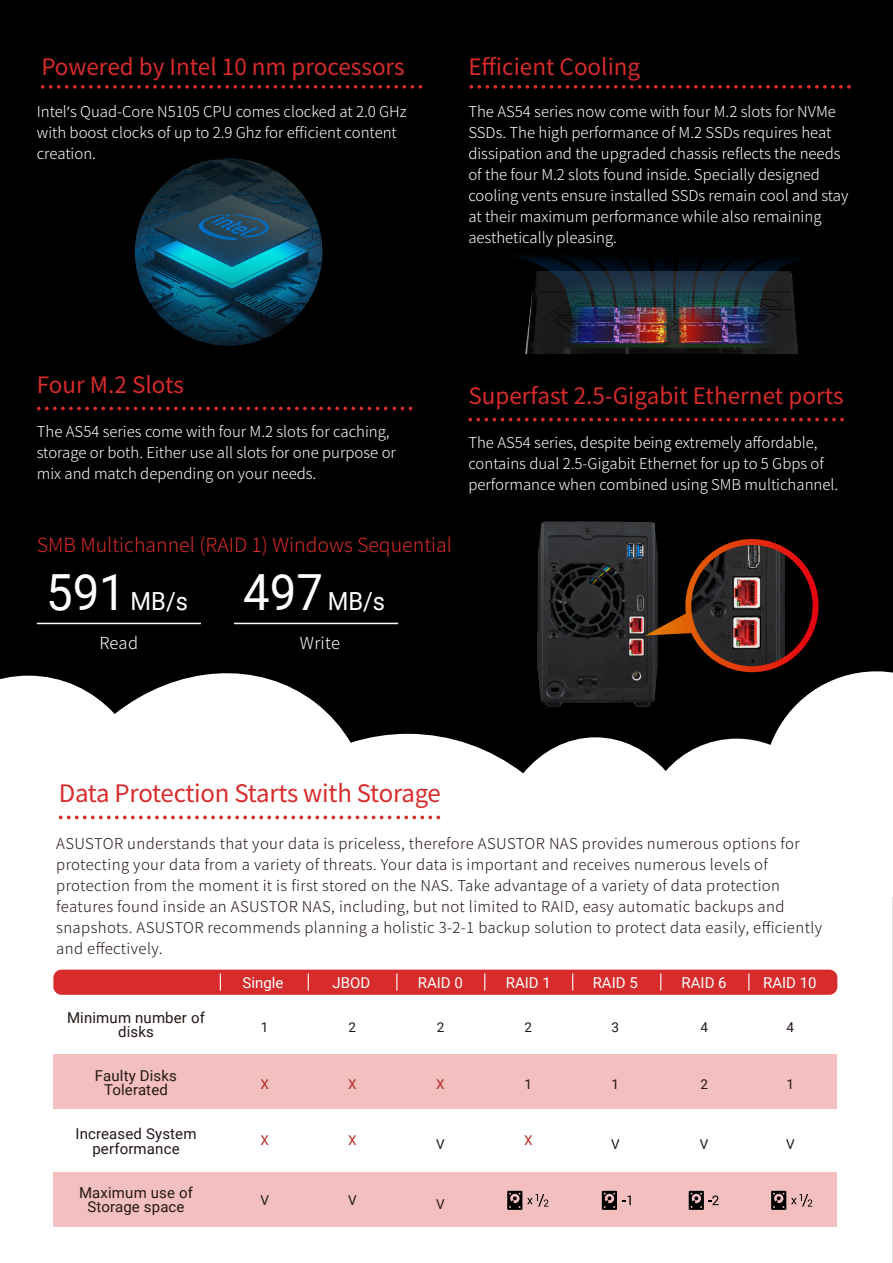
<style>
.page{position:relative;width:893px;height:1263px;background:#000}
.page>*{position:absolute;margin:0;border:0;box-sizing:border-box;transform-origin:0 0}
.t1{font:24.9px "Roboto";color:#fff;scale:.95 1}
.t2{font:24px "Noto Sans CJ Ktc";letter-spacing:-.015em;color:#d82b2b}
.t3{font:22.5px "Noto Sans CJ Ktc";color:#d82b2b}
.t4{font:300 19.5px "Noto Sans CJ Ktc";color:#d82b2b}
.t5{font:300 16.65px "Noto Sans CJ Ktc";letter-spacing:.02em;color:#fff}
.t6{font:300 15px/21px "Noto Sans CJ Ktc";color:#fff}
.t7{font:300 15px/21px "Noto Sans CJ Ktc";letter-spacing:.025em;color:#231815}
.t8{font:15px/14.2px "Roboto";letter-spacing:.01em;color:#231815;text-align:center}
.t9{font:15px "Roboto";color:#fff}
.t10{font:13.5px "Roboto";color:#231815}
.t11{font:13.5px "Roboto";color:#b42d28}
.s1{font-family:"Myriad Pro";font-weight:400}
.s2{font-size:49.8px}
</style>
<div class="page">
<img style="left:511px;top:255px;width:287px;height:98px">
<svg style="left:37px;top:407px;width:350px;height:3px"></svg>
<svg style="left:393px;top:407px;width:19px;height:3px"></svg>
<hr style="left:37px;top:623px;width:164px;height:1px;background:#fff">
<hr style="left:234px;top:623px;width:164px;height:1px;background:#fff">
<svg style="left:469px;top:85px;width:382px;height:4px"></svg>
<svg style="left:41px;top:85px;width:381px;height:4px"></svg>
<img style="left:135px;top:158px;width:187px;height:188px;border-radius:94px">
<svg style="left:0;top:671px;width:893px;height:592px;background:#edecec"></svg>
<svg style="left:468px;top:418px;width:376px;height:3px"></svg>
<img style="left:490px;top:521px;width:213px;height:199px">
<svg style="left:645px;top:539px;width:174px;height:133px"></svg>
<svg style="left:59px;top:815px;width:381px;height:4px;background:#f2baba"></svg>
<div style="left:54px;top:1054px;width:783px;height:55px;background:#f3bfbf"></div>
<div style="left:53px;top:970px;width:784px;height:25px;background:#d82b2b;border-radius:8px"></div>
<div style="left:54px;top:1172px;width:783px;height:54px;background:#f3bfbf"></div>
<svg style="left:220px;top:973px;width:1px;height:17px"></svg>
<svg style="left:308px;top:973px;width:1px;height:17px"></svg>
<svg style="left:572px;top:973px;width:1px;height:17px"></svg>
<svg style="left:660px;top:973px;width:1px;height:17px"></svg>
<svg style="left:748px;top:973px;width:1px;height:17px"></svg>
<svg style="left:396px;top:973px;width:1px;height:17px"></svg>
<svg style="left:484px;top:973px;width:1px;height:17px"></svg>
<svg style="left:507px;top:1191px;width:41px;height:19px"></svg>
<svg style="left:623px;top:1195px;width:8px;height:10px"></svg>
<svg style="left:602px;top:1191px;width:15px;height:19px"></svg>
<svg style="left:689px;top:1191px;width:30px;height:19px"></svg>
<svg style="left:771px;top:1191px;width:41px;height:19px"></svg>
<h3 class="t3" style="left:41px;top:54px;width:365px">Powered by Intel 10 nm processors</h3>
<p class="t6" style="left:37px;top:101px;width:371px">Intel<span class="s1">’</span>s Quad-Core N5105 CPU comes clocked at 2.0 GHz with boost clocks of up to 2.9 Ghz for efficient content creation.</p>
<h3 class="t3" style="left:468px;top:54px;width:173px">Efficient Cooling</h3>
<p class="t6" style="left:468px;top:101px;width:382px">The AS54 series now come with four M.2 slots for NVMe SSDs. The high performance of M.2 SSDs requires heat dissipation and the upgraded chassis reflects the needs of the four M.2 slots found inside. Specially designed cooling vents ensure installed SSDs remain cool and stay at their maximum performance while also remaining aesthetically pleasing.</p>
<h3 class="t3" style="left:37px;top:372px;width:149px">Four M.2 Slots</h3>
<p class="t6" style="left:37px;top:421px;width:361px">The AS54 series come with four M.2 slots for caching, storage or both. Either use all slots for one purpose or mix and match depending on your needs.</p>
<h3 class="t4" style="left:37px;top:534px;width:417px">SMB Multichannel (RAID 1) Windows Sequential</h3>
<h1 class="t1" style="left:46px;top:584px;width:358px"><span class="s2">591</span> MB/s <span class="s2">497</span> MB/s</h1>
<p class="t5" style="left:99px;top:634px;width:40px">Read</p>
<p class="t5" style="left:300px;top:634px;width:42px">Write</p>
<h3 class="t3" style="left:468px;top:383px;width:377px">Superfast 2.5-Gigabit Ethernet ports</h3>
<p class="t6" style="left:468px;top:432px;width:371px">The AS54 series, despite being extremely affordable, contains dual 2.5-Gigabit Ethernet for up to 5 Gbps of performance when combined using SMB multichannel.</p>
<h2 class="t2" style="left:59px;top:780px;width:384px">Data Protection Starts with Storage</h2>
<p class="t7" style="left:56px;top:833px;width:767px">ASUSTOR understands that your data is priceless, therefore ASUSTOR NAS provides numerous options for protecting your data from a variety of threats. Your data is important and receives numerous levels of protection from the moment it is first stored on the NAS. Take advantage of a variety of data protection features found inside an ASUSTOR NAS, including, but not limited to RAID, easy automatic backups and snapshots. ASUSTOR recommends planning a holistic 3-2-1 backup solution to protect data easily, efficiently and effectively.</p>
<p class="t9" style="left:243px;top:972px;width:42px">Single</p>
<p class="t10" style="left:261px;top:1017px;width:9px">1</p>
<p class="t9" style="left:418px;top:972px;width:47px">RAID 0</p>
<p class="t10" style="left:437px;top:1017px;width:9px">2</p>
<p class="t9" style="left:763px;top:972px;width:55px">RAID 10</p>
<p class="t10" style="left:786px;top:1017px;width:9px">4</p>
<p class="t9" style="left:506px;top:972px;width:47px">RAID 1</p>
<p class="t10" style="left:525px;top:1017px;width:9px">2</p>
<p class="t9" style="left:593px;top:972px;width:47px">RAID 5</p>
<p class="t10" style="left:612px;top:1017px;width:9px">3</p>
<p class="t9" style="left:682px;top:972px;width:47px">RAID 6</p>
<p class="t10" style="left:700px;top:1017px;width:9px">4</p>
<p class="t9" style="left:333px;top:972px;width:39px">JBOD</p>
<p class="t10" style="left:349px;top:1017px;width:9px">2</p>
<p class="t8" style="left:67px;top:1010px;width:139px">Minimum number of disks</p>
<p class="t8" style="left:95px;top:1068px;width:84px">Faulty Disks<br>Tolerated</p>
<p class="t8" style="left:75px;top:1126px;width:123px">Increased System performance</p>
<p class="t8" style="left:79px;top:1184px;width:115px">Maximum use of<br>Storage space</p>
<p class="t10" style="left:700px;top:1074px;width:9px">2</p>
<p class="t10" style="left:525px;top:1074px;width:9px">1</p>
<p class="t10" style="left:612px;top:1074px;width:9px">1</p>
<p class="t10" style="left:786px;top:1074px;width:9px">1</p>
<p class="t11" style="left:261px;top:1074px;width:10px">X</p>
<p class="t11" style="left:348px;top:1074px;width:10px">X</p>
<p class="t11" style="left:436px;top:1074px;width:10px">X</p>
<p class="t11" style="left:261px;top:1131px;width:10px">X</p>
<p class="t11" style="left:348px;top:1131px;width:10px">X</p>
<p class="t11" style="left:524px;top:1131px;width:10px">X</p>
<p class="t10" style="left:436px;top:1134px;width:10px">V</p>
<p class="t10" style="left:611px;top:1134px;width:10px">V</p>
<p class="t10" style="left:700px;top:1134px;width:10px">V</p>
<p class="t10" style="left:786px;top:1134px;width:10px">V</p>
<p class="t10" style="left:260px;top:1191px;width:10px">V</p>
<p class="t10" style="left:348px;top:1191px;width:10px">V</p>
<p class="t10" style="left:436px;top:1194px;width:10px">V</p>
</div>
